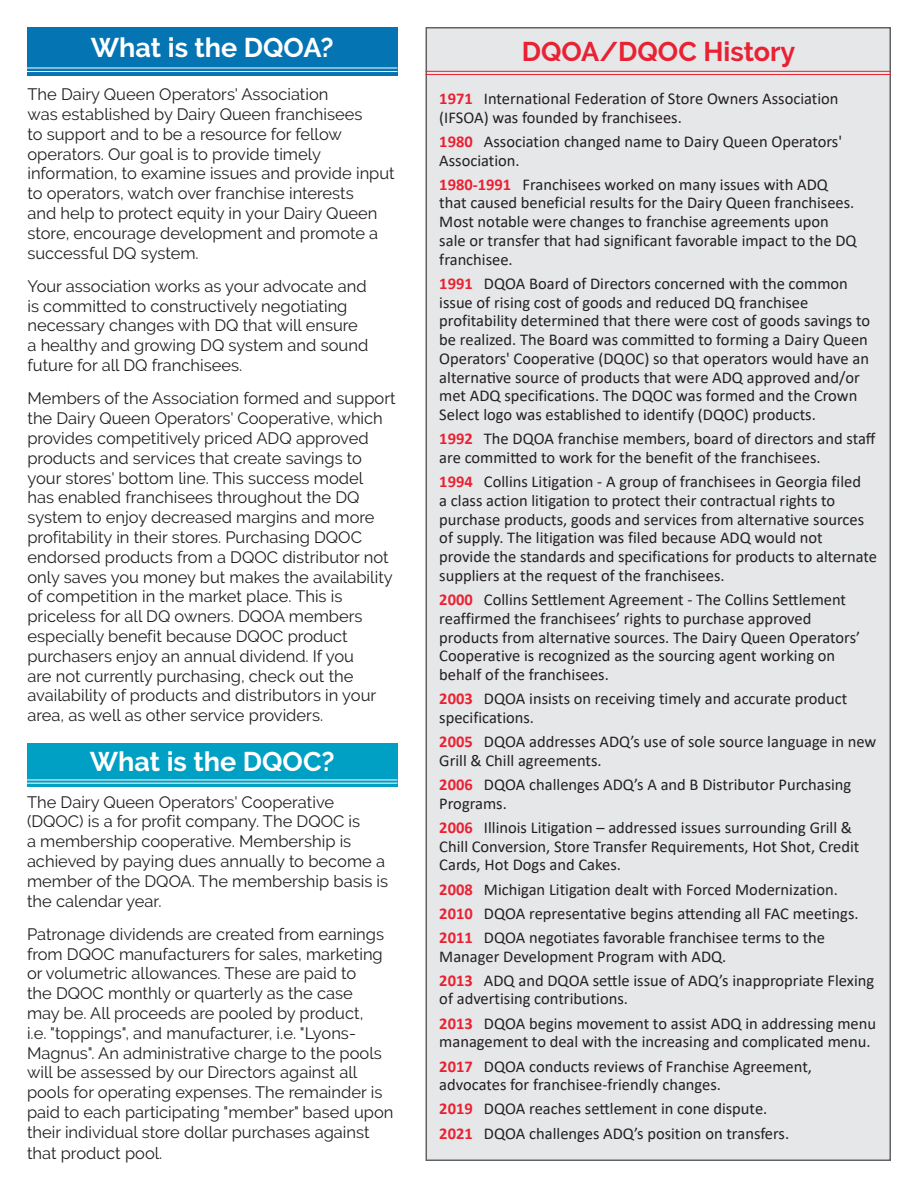
<style>
.page{position:relative;width:918px;height:1188px;background:#fff}
.page>*{position:absolute;margin:0;border:0;box-sizing:border-box;transform-origin:0 0}
.t1{font:700 27px "Raleway";color:#fff}
.t2{font:700 27px "Raleway";color:#e92233}
.t3{font:16.5px/18.8px "Calibri";color:#231f20}
.t4{font:16.5px/19.8px "Raleway";color:#231f20}
.s1{font-weight:700;color:#e92233}
</style>
<div class="page">
<div style="left:426px;top:27px;width:465px;height:1134px;background:#e6e7e9;border:2px solid #636366"></div>
<div style="left:27px;top:27px;width:370px;height:48px;background:#0574b3"></div>
<hr style="left:27px;top:68px;width:370px;height:1px;background:#fff">
<hr style="left:27px;top:71px;width:370px;height:1px;background:#fff">
<div style="left:27px;top:743px;width:370px;height:43px;background:#009fc4"></div>
<hr style="left:27px;top:780px;width:370px;height:1px;background:#fff">
<hr style="left:27px;top:783px;width:370px;height:1px;background:#fff">
<hr style="left:426px;top:71px;width:465px;height:1px;background:#e92233">
<hr style="left:426px;top:74px;width:465px;height:1px;background:#e92233">
<p class="t1" style="left:91px;top:32px;width:244px">What is the DQOA?</p>
<p class="t4" style="left:27px;top:84px;width:369px">The Dairy Queen Operators' Association<br>was established by Dairy Queen franchisees<br>to support and to be a resource for fellow operators. Our goal is to provide timely information, to examine issues and provide input to operators, watch over franchise interests<br>and help to protect equity in your Dairy Queen store, encourage development and promote a successful DQ system.</p>
<p class="t4" style="left:27px;top:276px;width:342px">Your association works as your advocate and is committed to constructively negotiating necessary changes with DQ that will ensure a healthy and growing DQ system and sound future for all DQ franchisees.</p>
<p class="t4" style="left:27px;top:389px;width:370px">Members of the Association formed and support the Dairy Queen Operators' Cooperative, which provides competitively priced ADQ approved products and services that create savings to your stores' bottom line. This success model<br>has enabled franchisees throughout the DQ system to enjoy decreased margins and more profitability in their stores. Purchasing DQOC endorsed products from a DQOC distributor not only saves you money but makes the availability of competition in the market place. This is priceless for all DQ owners. DQOA members especially benefit because DQOC product purchasers enjoy an annual dividend. If you<br>are not currently purchasing, check out the availability of products and distributors in your area, as well as other service providers.</p>
<p class="t1" style="left:90px;top:747px;width:246px">What is the DQOC?</p>
<p class="t4" style="left:27px;top:792px;width:363px">The Dairy Queen Operators' Cooperative (DQOC) is a for profit company. The DQOC is<br>a membership cooperative. Membership is achieved by paying dues annually to become a member of the DQOA. The membership basis is the calendar year.</p>
<p class="t4" style="left:27px;top:924px;width:368px">Patronage dividends are created from earnings from DQOC manufacturers for sales, marketing or volumetric allowances. These are paid to<br>the DQOC monthly or quarterly as the case<br>may be. All proceeds are pooled by product,<br>i.e. "toppings", and manufacturer, i.e. "Lyons-Magnus". An administrative charge to the pools will be assessed by our Directors against all pools for operating expenses. The remainder is paid to each participating "member" based upon their individual store dollar purchases against</p>
<p class="t4" style="left:27px;top:1144px;width:137px">that product pool.</p>
<p class="t2" style="left:522px;top:36px;width:275px">DQOA/DQOC History</p>
<p class="t3" style="left:439px;top:89px;width:401px"><span class="s1">1971</span> International Federation of Store Owners Association (IFSOA) was founded by franchisees.</p>
<p class="t3" style="left:439px;top:132px;width:404px"><span class="s1">1980</span> Association changed name to Dairy Queen Operators'<br>Association.</p>
<p class="t3" style="left:439px;top:174px;width:419px"><span class="s1">1980-1991</span> Franchisees worked on many issues with ADQ that caused beneficial results for the Dairy Queen franchisees.<br>Most notable were changes to franchise agreements upon sale or transfer that had significant favorable impact to the DQ franchisee.</p>
<p class="t3" style="left:439px;top:274px;width:432px"><span class="s1">1991</span> DQOA Board of Directors concerned with the common issue of rising cost of goods and reduced DQ franchisee profitability determined that there were cost of goods savings to be realized. The Board was committed to forming a Dairy Queen Operators' Cooperative (DQOC) so that operators would have an alternative source of products that were ADQ approved and/or met ADQ specifications. The DQOC was formed and the Crown Select logo was established to identify (DQOC) products.</p>
<p class="t3" style="left:439px;top:429px;width:438px"><span class="s1">1992</span> The DQOA franchise members, board of directors and staff are committed to work for the benefit of the franchisees.</p>
<p class="t3" style="left:439px;top:472px;width:439px"><span class="s1">1994</span> Collins Litigation - A group of franchisees in Georgia filed<br>a class action litigation to protect their contractual rights to purchase products, goods and services from alternative sources of supply. The litigation was filed because ADQ would not provide the standards and specifications for products to alternate suppliers at the request of the franchisees.</p>
<p class="t3" style="left:439px;top:590px;width:423px"><span class="s1">2000</span> Collins Settlement Agreement - The Collins Settlement reaffirmed the franchisees’ rights to purchase approved products from alternative sources. The Dairy Queen Operators’ Cooperative is recognized as the sourcing agent working on behalf of the franchisees.</p>
<p class="t3" style="left:439px;top:689px;width:410px"><span class="s1">2003</span> DQOA insists on receiving timely and accurate product specifications.</p>
<p class="t3" style="left:439px;top:732px;width:439px"><span class="s1">2005</span> DQOA addresses ADQ’s use of sole source language in new<br>Grill &amp; Chill agreements.</p>
<p class="t3" style="left:439px;top:775px;width:414px"><span class="s1">2006</span> DQOA challenges ADQ’s A and B Distributor Purchasing<br>Programs.</p>
<p class="t3" style="left:439px;top:818px;width:422px"><span class="s1">2006</span> Illinois Litigation – addressed issues surrounding Grill &amp;<br>Chill Conversion, Store Transfer Requirements, Hot Shot, Credit<br>Cards, Hot Dogs and Cakes.</p>
<p class="t3" style="left:439px;top:879px;width:400px"><span class="s1">2008</span> Michigan Litigation dealt with Forced Modernization.</p>
<p class="t3" style="left:439px;top:903px;width:421px"><span class="s1">2010</span> DQOA representative begins attending all FAC meetings.</p>
<p class="t3" style="left:439px;top:928px;width:387px"><span class="s1">2011</span> DQOA negotiates favorable franchisee terms to the<br>Manager Development Program with ADQ.</p>
<p class="t3" style="left:439px;top:970px;width:436px"><span class="s1">2013</span> ADQ and DQOA settle issue of ADQ’s inappropriate Flexing of advertising contributions.</p>
<p class="t3" style="left:439px;top:1013px;width:438px"><span class="s1">2013</span> DQOA begins movement to assist ADQ in addressing menu management to deal with the increasing and complicated menu.</p>
<p class="t3" style="left:439px;top:1056px;width:374px"><span class="s1">2017</span> DQOA conducts reviews of Franchise Agreement, advocates for franchisee-friendly changes.</p>
<p class="t3" style="left:439px;top:1099px;width:330px"><span class="s1">2019</span> DQOA reaches settlement in cone dispute.</p>
<p class="t3" style="left:439px;top:1123px;width:351px"><span class="s1">2021</span> DQOA challenges ADQ’s position on transfers.</p>
</div>
